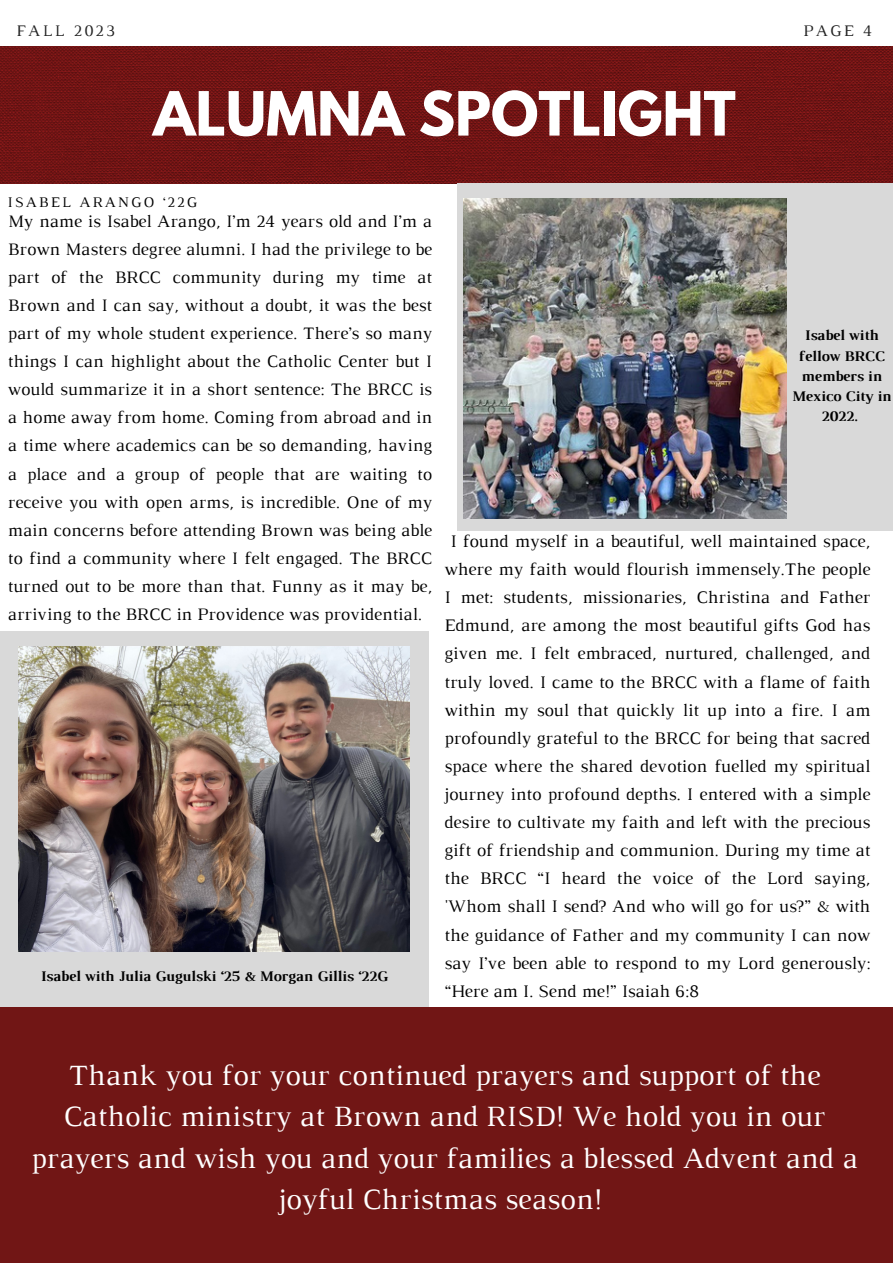
<style>
.page{position:relative;width:893px;height:1264px;background:#fff}
.page>*{position:absolute;margin:0;border:0;box-sizing:border-box;transform-origin:0 0}
.t1{font:700 54px "League Spartan";color:#fff}
.t2{font:30px/41.5px "Luthier";color:#fff;text-align:center}
.t3{font:18px/28px "Luthier";color:#000;text-align:justify}
.t4{font:17.85px/28px "Luthier";color:#000;text-align:justify}
.t5{font:16.5px "Luthier";letter-spacing:.14em;color:#222}
.t6{font:700 15px/20.2px "Luthier";color:#000;text-align:center}
.t7{font:15px "Luthier";letter-spacing:.14em;color:#000}
</style>
<div class="page">
<img style="left:0;top:46px;width:892px;height:137px">
<div style="left:457px;top:183px;width:435px;height:348px;background:#d9d9d9"></div>
<div style="left:0;top:1006px;width:892px;height:256px;background:#711615"></div>
<div style="left:0;top:631px;width:428px;height:375px;background:#d9d9d9"></div>
<img style="left:463px;top:198px;width:323px;height:320px">
<img style="left:18px;top:646px;width:391px;height:305px">
<p class="t5" style="left:17px;top:25px;width:100px">FALL 2023</p>
<p class="t1" style="left:153px;top:87px;width:584px">ALUMNA SPOTLIGHT</p>
<p class="t7" style="left:8px;top:196px;width:191px">ISABEL ARANGO ‘22G</p>
<p class="t5" style="left:803px;top:25px;width:71px">PAGE 4</p>
<p class="t4" style="left:8px;top:208px;width:425px">My name is Isabel Arango, I’m 24 years old and I’m a Brown Masters degree alumni. I had the privilege to be part of the BRCC community during my time at Brown and I can say, without a doubt, it was the best part of my whole student experience. There’s so many things I can highlight about the Catholic Center but I would summarize it in a short sentence: The BRCC is a home away from home. Coming from abroad and in a time where academics can be so demanding, having a place and a group of people that are waiting to receive you with open arms, is incredible. One of my main concerns before attending Brown was being able to find a community where I felt engaged. The BRCC turned out to be more than that. Funny as it may be, arriving to the BRCC in Providence was providential.</p>
<p class="t6" style="left:40px;top:967px;width:348px">Isabel with Julia Gugulski ‘25 &amp; Morgan Gillis ‘22G</p>
<p class="t6" style="left:791px;top:326px;width:101px">Isabel with fellow BRCC members in<br>Mexico City in<br>2022.</p>
<p class="t3" style="left:444px;top:528px;width:427px;text-indent:6px">I found myself in a beautiful, well maintained space, where my faith would flourish immensely.The people I met: students, missionaries, Christina and Father Edmund, are among the most beautiful gifts God has given me. I felt embraced, nurtured, challenged, and truly loved. I came to the BRCC with a flame of faith within my soul that quickly lit up into a fire. I am profoundly grateful to the BRCC for being that sacred space where the shared devotion fuelled my spiritual journey into profound depths. I entered with a simple desire to cultivate my faith and left with the precious gift of friendship and communion. During my time at the BRCC “I heard the voice of the Lord saying, 'Whom shall I send? And who will go for us?” &amp; with the guidance of Father and my community I can now say I’ve been able to respond to my Lord generously: “Here am I. Send me!” Isaiah 6:8</p>
<p class="t2" style="left:31px;top:1056px;width:828px">Thank you for your continued prayers and support of the Catholic ministry at Brown and RISD! We hold you in our prayers and wish you and your families a blessed Advent and a joyful Christmas season!</p>
</div>
